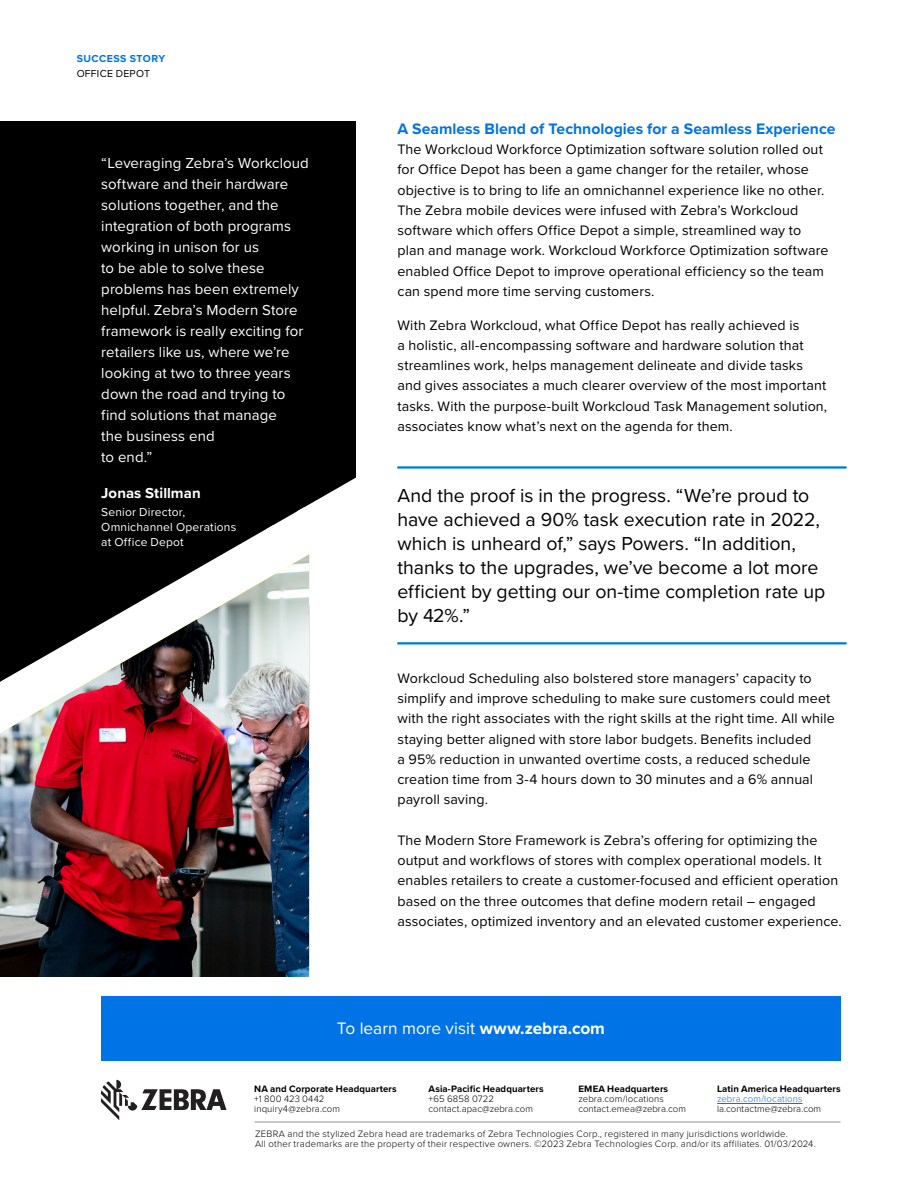
<style>
.page{position:relative;width:918px;height:1188px;background:#fff}
.page>*{position:absolute;margin:0;border:0;box-sizing:border-box;transform-origin:0 0}
.t1{font:19.5px/24px "Proxima Nova";color:#000}
.t2{font:17.25px "Proxima Nova";color:#fff}
.t3{font:700 15.75px "Proxima Nova";letter-spacing:.005em;color:#0073e6}
.t4{font:15px/21px "Proxima Nova";letter-spacing:.005em;color:#fff}
.t5{font:700 15px "Proxima Nova";letter-spacing:.005em;color:#fff}
.t6{font:14.25px/20.2px "Proxima Nova";letter-spacing:.01em;color:#000}
.t7{font:12px/15px "Proxima Nova";letter-spacing:.015em;color:#fff}
.t8{font:700 10.5px "Proxima Nova";letter-spacing:.045em;color:#0073e6}
.t9{font:10.5px "Proxima Nova";letter-spacing:.025em;color:#000}
.t10{font:300 9.6px/10.4px "Proxima Nova";letter-spacing:.02em;color:#000}
.t11{font:700 9.6px "Proxima Nova";letter-spacing:.01em;color:#000}
.t12{font:300 9.6px "Proxima Nova";letter-spacing:.015em;color:#0073e6}
.s1{font-weight:700}
</style>
<div class="page">
<div style="left:0;top:122px;width:356px;height:628px;background:#000"></div>
<svg style="left:223px;top:477px;width:133px;height:307px"></svg>
<img style="left:0;top:554px;width:309px;height:423px">
<hr style="left:717px;top:1103px;width:86px;height:1px;background:#0073e6">
<div style="left:101px;top:996px;width:740px;height:64px;background:#0073e6"></div>
<hr style="left:255px;top:1122px;width:586px;height:1px;background:#8e9299">
<svg style="left:101px;top:1080px;width:126px;height:40px"></svg>
<svg style="left:297px;top:507px;width:25px;height:7px"></svg>
<svg style="left:266px;top:524px;width:57px;height:8px"></svg>
<div style="left:309px;top:545px;width:47px;height:223px;background:#fff"></div>
<hr style="left:397px;top:467px;width:449px;height:1px;background:#0073e6">
<hr style="left:397px;top:642px;width:449px;height:2px;background:#0073e6">
<p class="t8" style="left:77px;top:51px;width:90px">SUCCESS STORY</p>
<p class="t9" style="left:77px;top:65px;width:75px">OFFICE DEPOT</p>
<p class="t4" style="left:101px;top:152px;width:209px">“Leveraging Zebra’s Workcloud software and their hardware solutions together, and the integration of both programs working in unison for us<br>to be able to solve these problems has been extremely helpful. Zebra’s Modern Store framework is really exciting for retailers like us, where we’re looking at two to three years down the road and trying to find solutions that manage<br>the business end<br>to end.”</p>
<p class="t5" style="left:101px;top:482px;width:101px">Jonas Stillman</p>
<p class="t7" style="left:101px;top:504px;width:137px">Senior Director,<br>Omnichannel Operations at Office Depot</p>
<p class="t3" style="left:397px;top:117px;width:440px">A Seamless Blend of Technologies for a Seamless Experience</p>
<p class="t6" style="left:397px;top:139px;width:433px">The Workcloud Workforce Optimization software solution rolled out for Office Depot has been a game changer for the retailer, whose objective is to bring to life an omnichannel experience like no other.<br>The Zebra mobile devices were infused with Zebra’s Workcloud software which offers Office Depot a simple, streamlined way to plan and manage work. Workcloud Workforce Optimization software enabled Office Depot to improve operational efficiency so the team can spend more time serving customers.</p>
<p class="t6" style="left:397px;top:314px;width:431px">With Zebra Workcloud, what Office Depot has really achieved is<br>a holistic, all-encompassing software and hardware solution that streamlines work, helps management delineate and divide tasks and gives associates a much clearer overview of the most important tasks. With the purpose-built Workcloud Task Management solution, associates know what’s next on the agenda for them.</p>
<p class="t1" style="left:397px;top:483px;width:429px">And the proof is in the progress. “We’re proud to have achieved a 90% task execution rate in 2022, which is unheard of,” says Powers. “In addition, thanks to the upgrades, we’ve become a lot more efficient by getting our on-time completion rate up by 42%.”</p>
<p class="t6" style="left:397px;top:667px;width:439px">Workcloud Scheduling also bolstered store managers’ capacity to simplify and improve scheduling to make sure customers could meet with the right associates with the right skills at the right time. All while staying better aligned with store labor budgets. Benefits included<br>a 95% reduction in unwanted overtime costs, a reduced schedule creation time from 3-4 hours down to 30 minutes and a 6% annual payroll saving.</p>
<p class="t6" style="left:397px;top:829px;width:446px">The Modern Store Framework is Zebra’s offering for optimizing the output and workflows of stores with complex operational models. It enables retailers to create a customer-focused and efficient operation based on the three outcomes that define modern retail – engaged associates, optimized inventory and an elevated customer experience.</p>
<p class="t2" style="left:337px;top:1015px;width:270px">To learn more visit <span class="s1">www.zebra.com</span></p>
<p class="t11" style="left:717px;top:1081px;width:125px">Latin America Headquarters</p>
<p class="t12" style="left:717px;top:1092px;width:87px">zebra.com/locations</p>
<p class="t10" style="left:717px;top:1103px;width:106px">la.contactme@zebra.com</p>
<p class="t10" style="left:255px;top:1128px;width:562px">ZEBRA and the stylized Zebra head are trademarks of Zebra Technologies Corp., registered in many jurisdictions worldwide.<br>All other trademarks are the property of their respective owners. ©2023 Zebra Technologies Corp. and/or its affiliates. 01/03/2024.</p>
<p class="t11" style="left:429px;top:1081px;width:117px">Asia-Pacific Headquarters</p>
<p class="t10" style="left:429px;top:1093px;width:106px">+65 6858 0722 contact.apac@zebra.com</p>
<p class="t11" style="left:254px;top:1081px;width:144px">NA and Corporate Headquarters</p>
<p class="t10" style="left:254px;top:1093px;width:87px">+1 800 423 0442 inquiry4@zebra.com</p>
<p class="t11" style="left:578px;top:1081px;width:91px">EMEA Headquarters</p>
<p class="t10" style="left:578px;top:1093px;width:109px">zebra.com/locations contact.emea@zebra.com</p>
</div>
